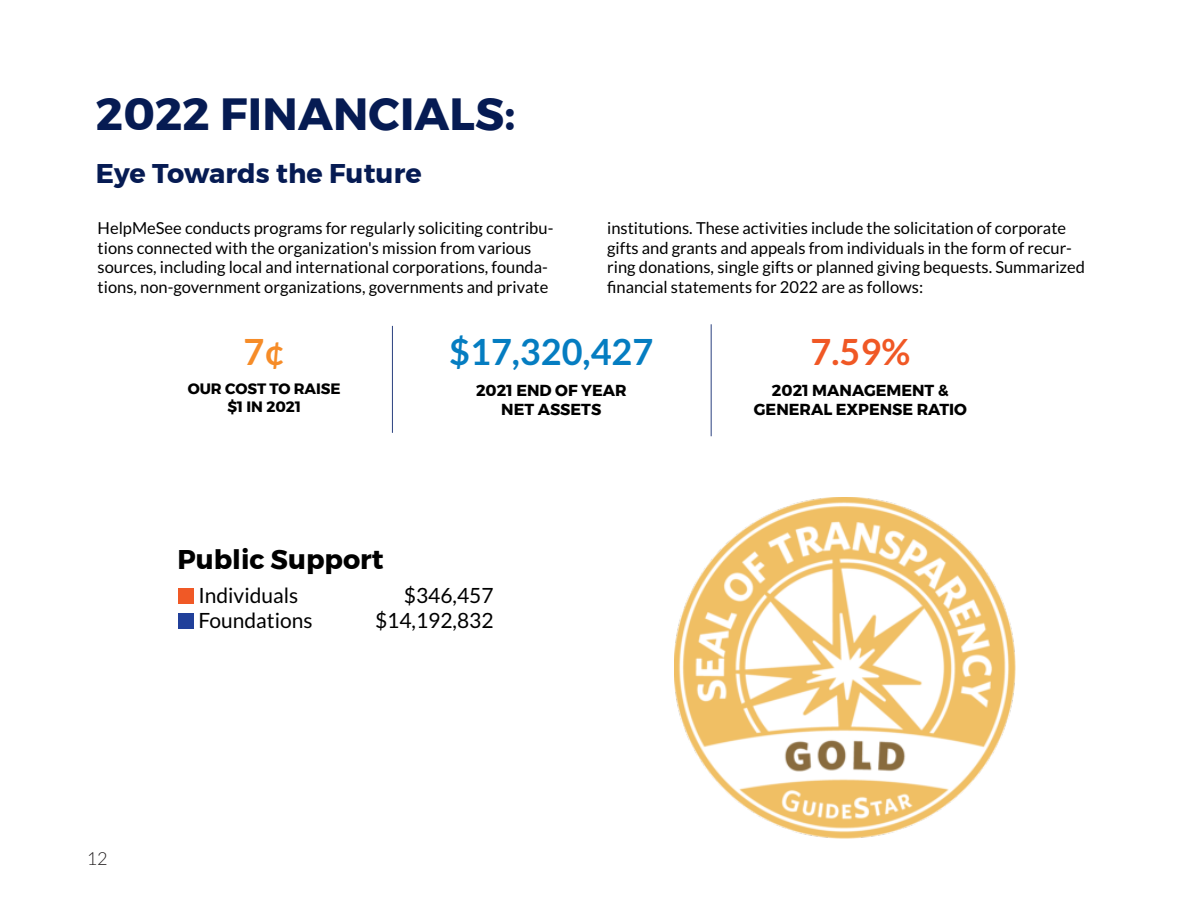
<style>
.page{position:relative;width:1188px;height:918px;background:#fff}
.page>*{position:absolute;margin:0;border:0;box-sizing:border-box;transform-origin:0 0}
.t1{font:700 45px "Montserrat";letter-spacing:.005em;color:#061b53}
.t2{font:700 36px "Lato";color:#057dc1}
.t3{font:700 36px "Lato";color:#f05825}
.t4{font:700 36px "Lato";color:#f68c28}
.t5{font:700 27px "Montserrat";letter-spacing:.005em;color:#061b53}
.t6{font:700 27px "Montserrat";color:#000}
.t7{font:21px "Lato";color:#000}
.t8{font:300 18px "Lato";color:#231f20}
.t9{font:16.5px/19.8px "Lato";color:#000}
.t10{font:700 15.9px/19px "Montserrat";color:#000;text-align:center}
.t11{font:700 15px/18px "Montserrat";color:#000;text-align:center}
</style>
<div class="page">
<hr style="left:392px;top:326px;width:1px;height:107px;background:#2a417f">
<hr style="left:711px;top:324px;width:1px;height:112px;background:#2a417f">
<div style="left:178px;top:588px;width:15px;height:15px;background:#f05926"></div>
<div style="left:178px;top:613px;width:15px;height:15px;background:#21409a"></div>
<img style="left:674px;top:497px;width:341px;height:341px">
<h1 class="t1" style="left:96px;top:78px;width:421px">2022 FINANCIALS:</h1>
<h3 class="t5" style="left:96px;top:152px;width:327px">Eye Towards the Future</h3>
<p class="t9" style="left:98px;top:218px;width:457px">HelpMeSee conducts programs for regularly soliciting contribu&shy;tions connected with the organization's mission from various sources, including local and international corporations, founda&shy;tions, non-government organizations, governments and private</p>
<p class="t9" style="left:607px;top:218px;width:479px">institutions. These activities include the solicitation of corporate gifts and grants and appeals from individuals in the form of recur&shy;ring donations, single gifts or planned giving bequests. Summarized financial statements for 2022 are as follows:</p>
<h2 class="t4" style="left:243px;top:331px;width:43px">7¢</h2>
<p class="t11" style="left:188px;top:380px;width:155px">OUR COST TO RAISE $1 IN 2021</p>
<h2 class="t2" style="left:449px;top:331px;width:206px">$17,320,427</h2>
<p class="t10" style="left:476px;top:381px;width:152px">2021 END OF YEAR<br>NET ASSETS</p>
<h3 class="t6" style="left:177px;top:537px;width:208px">Public Support</h3>
<p class="t7" style="left:198px;top:584px;width:101px">Individuals</p>
<p class="t7" style="left:404px;top:584px;width:91px">$346,457</p>
<p class="t7" style="left:198px;top:609px;width:116px">Foundations</p>
<p class="t7" style="left:375px;top:609px;width:120px">$14,192,832</p>
<p class="t8" style="left:87px;top:849px;width:22px">12</p>
<h2 class="t3" style="left:811px;top:331px;width:101px">7.59%</h2>
<p class="t10" style="left:754px;top:381px;width:215px">2021 MANAGEMENT &amp;<br>GENERAL EXPENSE RATIO</p>
</div>
